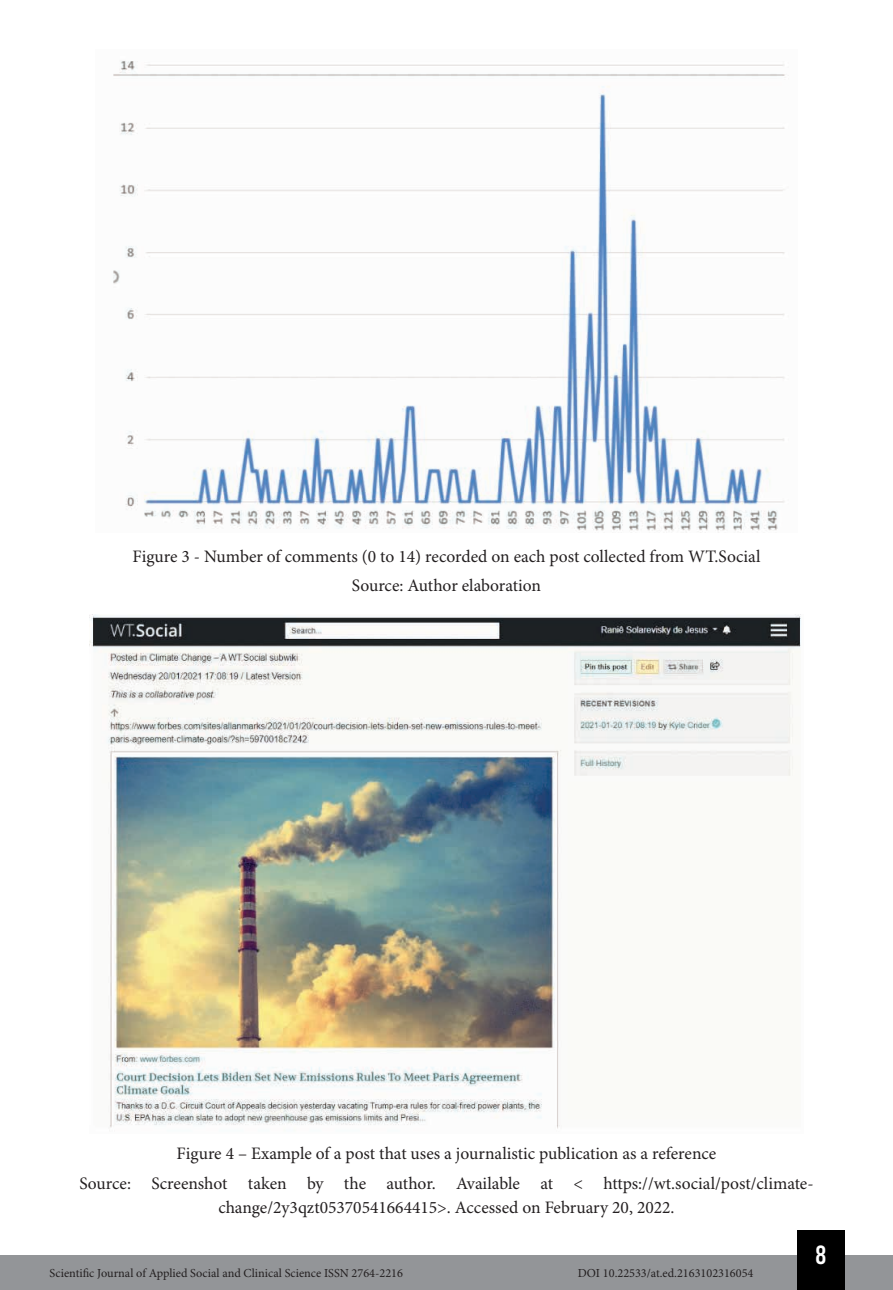
<style>
.page{position:relative;width:893px;height:1290px;background:#fff}
.page>*{position:absolute;margin:0;border:0;box-sizing:border-box;transform-origin:0 0}
.t1{font:26.25px "Bebas Kai";color:#fff}
.t2{font:17.5px/29.4px "Minion Pro";color:#231f20;text-align:center}
.t3{font:12.25px "Minion Pro";color:#231f20}
</style>
<div class="page">
<div style="left:0;top:1255px;width:893px;height:35px;background:#939598"></div>
<div style="left:797px;top:1230px;width:48px;height:60px;background:#000"></div>
<img style="left:113px;top:61px;width:672px;height:470px">
<img style="left:90px;top:614px;width:711px;height:515px">
<p class="t2" style="left:132px;top:542px;width:629px">Figure 3 - Number of comments (0 to 14) recorded on each post collected from WT.Social<br>Source: Author elaboration</p>
<p class="t2" style="left:79px;top:1140px;width:736px">Figure 4 – Example of a post that uses a journalistic publication as a reference<br>Source: Screenshot taken by the author. Available at &lt; https://wt.social/post/climate-</p>
<p class="t2" style="left:218px;top:1194px;width:458px">change/2y3qzt05370541664415&gt;. Accessed on February 20, 2022.</p>
<p class="t3" style="left:50px;top:1266px;width:355px">Scientific Journal of Applied Social and Clinical Science ISSN 2764-2216</p>
<p class="t3" style="left:578px;top:1266px;width:177px">DOI 10.22533/at.ed.2163102316054</p>
<h1 class="t1" style="left:816px;top:1241px;width:12px">8</h1>
</div>
